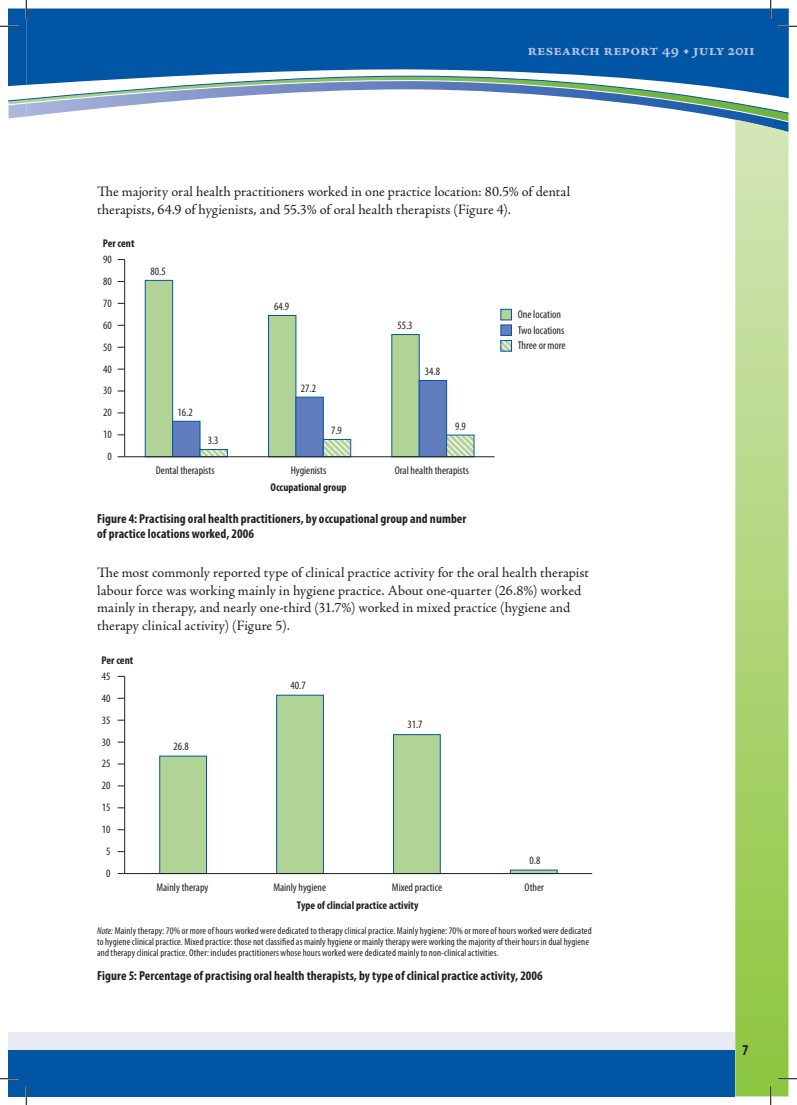
<style>
.page{position:relative;width:797px;height:1105px;background:#fff}
.page>*{position:absolute;margin:0;border:0;box-sizing:border-box;transform-origin:0 0}
.t1{font:700 16.88px "Adobe Jenson Pro";color:#b9c2e1}
.t2{font:700 condensed 15px "Myriad Pro";color:#231f20}
.Body_text{font:14.38px/17.6px "Adobe Jenson Pro";color:#231f20}
.Figure_caption{font:700 condensed 13.12px/15px "Myriad Pro";letter-spacing:.005em;color:#231f20}
.t3{font:condensed 11.25px/15.6px "Myriad Pro";color:#231f20}
.t4{font:700 condensed 11.25px "Myriad Pro";color:#231f20}
.Table_notes{font:condensed 10px/10.9px "Myriad Pro";letter-spacing:.01em;color:#231f20}
.s1{font-style:italic}
</style>
<div class="page">
<div style="left:26px;top:1032px;width:709px;height:18px;background:#e8eaf5"></div>
<div style="left:26px;top:1050px;width:709px;height:46px;background:#0155a5"></div>
<div style="left:9px;top:1032px;width:17px;height:18px;background:#e8eaf5"></div>
<div style="left:9px;top:1050px;width:17px;height:46px;background:#0155a5"></div>
<svg style="left:735px;top:213px;width:53px;height:883px;background:#acd475"></svg>
<div style="left:501px;top:309px;width:10px;height:11px;background:#b2d396"></div>
<div style="left:500px;top:309px;width:12px;height:11px;border:1px solid #0155a5"></div>
<div style="left:501px;top:325px;width:10px;height:11px;background:#627dbd"></div>
<div style="left:500px;top:325px;width:12px;height:11px;border:1px solid #0155a5"></div>
<svg style="left:502px;top:342px;width:8px;height:7px"></svg>
<div style="left:500px;top:340px;width:12px;height:11px;border:1px solid #0155a5"></div>
<svg style="left:145px;top:280px;width:275px;height:176px"></svg>
<svg style="left:172px;top:380px;width:302px;height:76px"></svg>
<hr style="left:124px;top:260px;width:1px;height:197px;background:#231f20">
<hr style="left:125px;top:456px;width:369px;height:1px;background:#231f20">
<svg style="left:159px;top:694px;width:399px;height:179px"></svg>
<hr style="left:124px;top:676px;width:1px;height:197px;background:#231f20">
<hr style="left:125px;top:873px;width:467px;height:1px;background:#231f20">
<svg style="left:0;top:1078px;width:19px;height:1px"></svg>
<svg style="left:778px;top:1078px;width:19px;height:1px"></svg>
<svg style="left:25px;top:1086px;width:2px;height:19px"></svg>
<svg style="left:0;top:0;width:797px;height:213px"></svg>
<svg style="left:770px;top:1086px;width:1px;height:19px"></svg>
<p class="t1" style="left:527px;top:40px;width:229px">research report 49 • July 2011</p>
<p class="Body_text" style="left:97px;top:183px;width:474px">The majority oral health practitioners worked in one practice location: 80.5% of dental therapists, 64.9 of hygienists, and 55.3% of oral health therapists (Figure 4).</p>
<p class="t4" style="left:103px;top:236px;width:33px">Per cent</p>
<p class="t3" style="left:103px;top:251px;width:10px">90</p>
<p class="t3" style="left:103px;top:273px;width:10px">80</p>
<p class="t3" style="left:103px;top:295px;width:10px">70</p>
<p class="t3" style="left:103px;top:317px;width:10px">60</p>
<p class="t3" style="left:103px;top:339px;width:10px">50</p>
<p class="t3" style="left:103px;top:361px;width:10px">40</p>
<p class="t3" style="left:103px;top:383px;width:10px">30</p>
<p class="t3" style="left:103px;top:405px;width:10px">20</p>
<p class="t3" style="left:103px;top:427px;width:10px">10</p>
<p class="t3" style="left:107px;top:448px;width:6px">0</p>
<p class="t3" style="left:150px;top:263px;width:17px">80.5</p>
<p class="t3" style="left:178px;top:404px;width:17px">16.2</p>
<p class="t3" style="left:208px;top:432px;width:12px">3.3</p>
<p class="t3" style="left:274px;top:298px;width:17px">64.9</p>
<p class="t3" style="left:301px;top:380px;width:17px">27.2</p>
<p class="t3" style="left:331px;top:422px;width:12px">7.9</p>
<p class="t3" style="left:397px;top:317px;width:17px">55.3</p>
<p class="t3" style="left:425px;top:363px;width:17px">34.8</p>
<p class="t3" style="left:455px;top:419px;width:12px">9.9</p>
<p class="t3" style="left:156px;top:463px;width:60px">Dental therapists</p>
<p class="t3" style="left:291px;top:463px;width:37px">Hygienists</p>
<p class="t3" style="left:395px;top:463px;width:76px">Oral health therapists</p>
<p class="t4" style="left:270px;top:480px;width:77px">Occupational group</p>
<p class="t3" style="left:518px;top:306px;width:49px">One location<br>Two locations<br>Three or more</p>
<p class="Figure_caption" style="left:97px;top:511px;width:371px">Figure 4: Practising oral health practitioners, by occupational group and number of practice locations worked, 2006</p>
<p class="Body_text" style="left:97px;top:564px;width:493px">The most commonly reported type of clinical practice activity for the oral health therapist labour force was working mainly in hygiene practice. About one-quarter (26.8%) worked mainly in therapy, and nearly one-third (31.7%) worked in mixed practice (hygiene and therapy clinical activity) (Figure 5).</p>
<p class="t4" style="left:102px;top:653px;width:33px">Per cent</p>
<p class="t3" style="left:102px;top:668px;width:10px">45</p>
<p class="t3" style="left:102px;top:690px;width:10px">40</p>
<p class="t3" style="left:102px;top:712px;width:10px">35</p>
<p class="t3" style="left:102px;top:734px;width:10px">30</p>
<p class="t3" style="left:102px;top:756px;width:10px">25</p>
<p class="t3" style="left:102px;top:778px;width:10px">20</p>
<p class="t3" style="left:102px;top:799px;width:10px">15</p>
<p class="t3" style="left:102px;top:821px;width:10px">10</p>
<p class="t3" style="left:106px;top:843px;width:6px">5</p>
<p class="t3" style="left:106px;top:865px;width:6px">0</p>
<p class="t3" style="left:174px;top:738px;width:17px">26.8</p>
<p class="t3" style="left:290px;top:677px;width:17px">40.7</p>
<p class="t3" style="left:407px;top:716px;width:17px">31.7</p>
<p class="t3" style="left:529px;top:852px;width:12px">0.8</p>
<p class="t3" style="left:156px;top:879px;width:53px">Mainly therapy</p>
<p class="t3" style="left:273px;top:879px;width:54px">Mainly hygiene</p>
<p class="t3" style="left:392px;top:879px;width:52px">Mixed practice</p>
<p class="t3" style="left:524px;top:879px;width:21px">Other</p>
<p class="t4" style="left:297px;top:898px;width:123px">Type of clincial practice activity</p>
<p class="Table_notes" style="left:97px;top:925px;width:496px"><span class="s1">Note:</span> Mainly therapy: 70% or more of hours worked were dedicated to therapy clinical practice. Mainly hygiene: 70% or more of hours worked were dedicated to hygiene clinical practice. Mixed practice: those not classified as mainly hygiene or mainly therapy were working the majority of their hours in dual hygiene and therapy clinical practice. Other: includes practitioners whose hours worked were dedicated mainly to non-clinical activities.</p>
<p class="Figure_caption" style="left:97px;top:968px;width:447px">Figure 5: Percentage of practising oral health therapists, by type of clinical practice activity, 2006</p>
<p class="t2" style="left:742px;top:1041px;width:8px">7</p>
</div>
